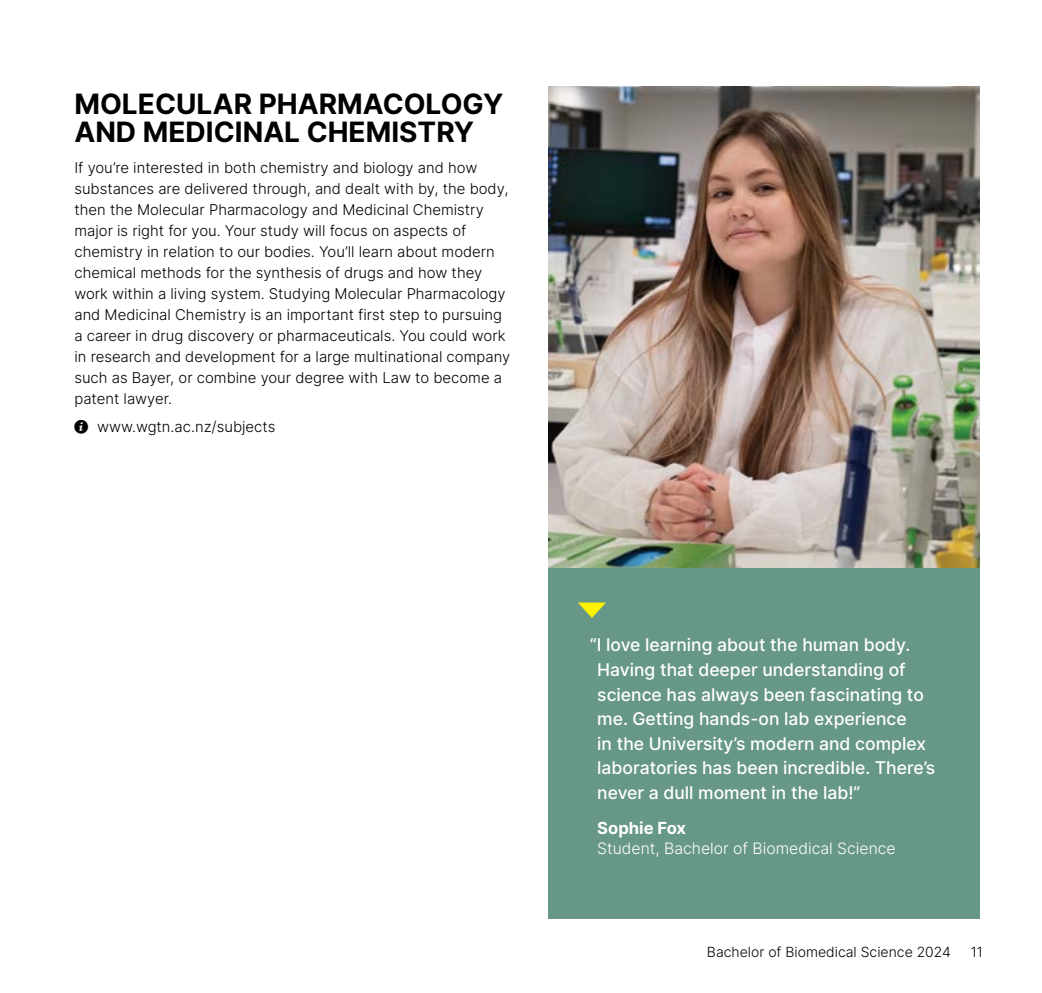
<style>
.page{position:relative;width:1042px;height:993px;background:#fff}
.page>*{position:absolute;margin:0;border:0;box-sizing:border-box;transform-origin:0 0}
.t1{font:700 28px/28px "Inter";color:#000}
.t2{font:500 17.5px/24.5px "Inter";color:#fff}
.t3{font:700 16.62px "Inter";color:#fff}
.t4{font:300 15.75px "Inter";color:#fff}
.t5{font:300 14.88px/21px "Inter";color:#000}
.t6{font:300 14px "Inter";color:#000}
</style>
<div class="page">
<img style="left:548px;top:87px;width:432px;height:481px">
<div style="left:548px;top:568px;width:432px;height:350px;background:#679787"></div>
<svg style="left:578px;top:602px;width:28px;height:15px"></svg>
<h1 class="t1" style="left:74px;top:89px;width:430px">MOLECULAR PHARMACOLOGY<br>AND MEDICINAL CHEMISTRY</h1>
<p class="t5" style="left:74px;top:156px;width:437px">If you’re interested in both chemistry and biology and how substances are delivered through, and dealt with by, the body, then the Molecular Pharmacology and Medicinal Chemistry major is right for you. Your study will focus on aspects of chemistry in relation to our bodies. You’ll learn about modern chemical methods for the synthesis of drugs and how they work within a living system. Studying Molecular Pharmacology and Medicinal Chemistry is an important first step to pursuing a career in drug discovery or pharmaceuticals. You could work in research and development for a large multinational company such as Bayer, or combine your degree with Law to become a patent lawyer.</p>
<p class="t5" style="left:97px;top:415px;width:180px">www.wgtn.ac.nz/subjects</p>
<p class="t2" style="left:597px;top:632px;width:339px;text-indent:-7px">“I love learning about the human body.<br>Having that deeper understanding of science has always been fascinating to me. Getting hands-on lab experience<br>in the University’s modern and complex laboratories has been incredible. There’s never a dull moment in the lab!”</p>
<p class="t3" style="left:597px;top:815px;width:90px">Sophie Fox</p>
<p class="t4" style="left:597px;top:836px;width:300px">Student, Bachelor of Biomedical Science</p>
<p class="t6" style="left:707px;top:941px;width:245px">Bachelor of Biomedical Science 2024</p>
<p class="t6" style="left:970px;top:941px;width:14px">11</p>
</div>
